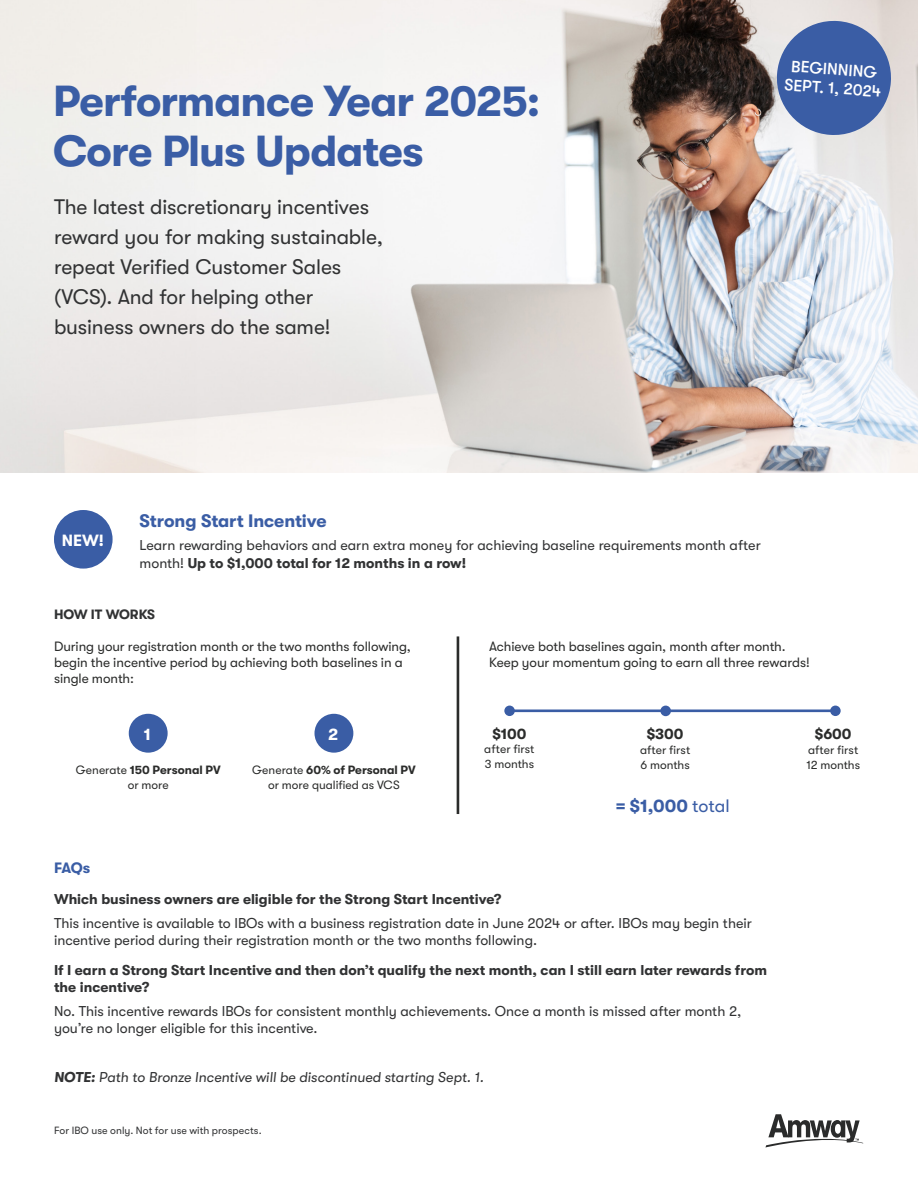
<style>
.page{position:relative;width:918px;height:1188px;background:#fff}
.page>*{position:absolute;margin:0;border:0;box-sizing:border-box;transform-origin:0 0}
.t1{font:700 43.35px/49.7px "GT Walsheim";letter-spacing:-.02em;color:#3a5da5}
.t2{font:21px/30px "GT Walsheim";letter-spacing:-.005em;color:#313233}
.t3{font:700 18px "GT Walsheim";letter-spacing:-.005em;color:#3a5da5}
.t4{font:700 16.5px "GT Walsheim";color:#fff}
.t5{font:500 16.2px/18.8px "GT Walsheim";color:#fff;text-align:center}
.t6{font:700 16.2px "GT Walsheim";color:#fff}
.notes_7_8{font:700 15px "GT Walsheim";letter-spacing:-.005em;color:#2b2c2b}
.t7{font:700 15px "GT Walsheim";color:#3a5da5}
.t8{font:14.25px/17.1px "GT Walsheim";color:#313233}
.t9{font:700 14.25px/17.1px "GT Walsheim";color:#313233}
.t10{font:italic 14.25px "GT Walsheim";color:#313233}
.notes_7_8-2{font:13.5px/16.2px "GT Walsheim";letter-spacing:-.005em;color:#2b2c2b}
.t11{font:700 13.5px "GT Walsheim";color:#313233}
.notes_7_8-3{font:12px/14.4px "GT Walsheim";color:#2b2c2b}
.t12{font:10.5px "GT Walsheim";letter-spacing:.005em;color:#313233}
.s1{font-weight:700}
.s2{font-weight:400}
</style>
<div class="page">
<img style="left:0;top:0;width:918px;height:472px">
<svg style="left:765px;top:1114px;width:98px;height:34px"></svg>
<div style="left:55px;top:511px;width:56px;height:56px;background:#3a5da5;border-radius:50%"></div>
<div style="left:54px;top:510px;width:59px;height:59px;border:3px solid #3a5da5;border-radius:50%"></div>
<svg style="left:773px;top:17px;width:121px;height:119px;background:#6c83b6"></svg>
<hr style="left:510px;top:710px;width:325px;height:2px;background:#3a5da5">
<div style="left:504px;top:706px;width:11px;height:10px;background:#3a5da5;border-radius:50%"></div>
<div style="left:830px;top:706px;width:11px;height:10px;background:#3a5da5;border-radius:50%"></div>
<div style="left:660px;top:706px;width:11px;height:10px;background:#3a5da5;border-radius:50%"></div>
<hr style="left:457px;top:636px;width:2px;height:178px;background:#2b2c2b">
<div style="left:315px;top:714px;width:38px;height:39px;background:#3a5da5;border-radius:50%"></div>
<div style="left:129px;top:714px;width:39px;height:39px;background:#3a5da5;border-radius:50%"></div>
<p class="t1" style="left:53px;top:76px;width:489px">Performance Year 2025:<br>Core Plus Updates</p>
<p class="t2" style="left:54px;top:192px;width:330px">The latest discretionary incentives reward you for making sustainable, repeat Verified Customer Sales (VCS). And for helping other business owners do the same!</p>
<p class="t5" style="left:786px;top:57px;width:98px;rotate:4deg">BEGINNING<br>SEPT. 1, 2024</p>
<p class="t6" style="left:62px;top:531px;width:44px">NEW!</p>
<p class="t3" style="left:140px;top:510px;width:188px">Strong Start Incentive</p>
<p class="t8" style="left:140px;top:537px;width:623px">Learn rewarding behaviors and earn extra money for achieving baseline requirements month after month! <span class="s1">Up to $1,000 total for 12 months in a row!</span></p>
<p class="t11" style="left:54px;top:607px;width:103px">HOW IT WORKS</p>
<p class="notes_7_8-2" style="left:54px;top:638px;width:358px">During your registration month or the two months following, begin the incentive period by achieving both baselines in a single month:</p>
<p class="notes_7_8-2" style="left:489px;top:638px;width:322px">Achieve both baselines again, month after month.<br>Keep your momentum going to earn all three rewards!</p>
<p class="t4" style="left:144px;top:725px;width:9px">1</p>
<p class="notes_7_8-3" style="left:76px;top:763px;width:146px;text-align:center">Generate <span class="s1">150 Personal PV </span>or more</p>
<p class="t4" style="left:328px;top:725px;width:12px">2</p>
<p class="notes_7_8-3" style="left:252px;top:763px;width:165px;text-align:center">Generate <span class="s1">60% of Personal PV </span>or more qualified as VCS</p>
<p class="notes_7_8" style="left:493px;top:725px;width:35px">$100</p>
<p class="notes_7_8-3" style="left:484px;top:742px;width:52px">after first<br>3 months</p>
<p class="notes_7_8" style="left:647px;top:725px;width:38px">$300</p>
<p class="notes_7_8-3" style="left:640px;top:742px;width:52px;line-height:15px">after first<br>6 months</p>
<p class="t3" style="left:616px;top:796px;width:116px">= $1,000 <span class="s2">total</span></p>
<p class="t7" style="left:54px;top:859px;width:38px">FAQs</p>
<p class="t9" style="left:54px;top:890px;width:449px">Which business owners are eligible for the Strong Start Incentive?</p>
<p class="t8" style="left:54px;top:914px;width:700px">This incentive is available to IBOs with a business registration date in June 2024 or after. IBOs may begin their incentive period during their registration month or the two months following.</p>
<p class="t9" style="left:54px;top:962px;width:715px">If I earn a Strong Start Incentive and then don’t qualify the next month, can I still earn later rewards from the incentive?</p>
<p class="t8" style="left:54px;top:1003px;width:689px">No. This incentive rewards IBOs for consistent monthly achievements. Once a month is missed after month 2, you’re no longer eligible for this incentive.</p>
<p class="t10" style="left:54px;top:1069px;width:431px"><span class="s1">NOTE:</span> Path to Bronze Incentive will be discontinued starting Sept. 1.</p>
<p class="t12" style="left:54px;top:1125px;width:209px">For IBO use only. Not for use with prospects.</p>
<p class="notes_7_8" style="left:815px;top:725px;width:38px">$600</p>
<p class="notes_7_8-3" style="left:806px;top:742px;width:55px;line-height:15px">after first<br>12 months</p>
</div>
